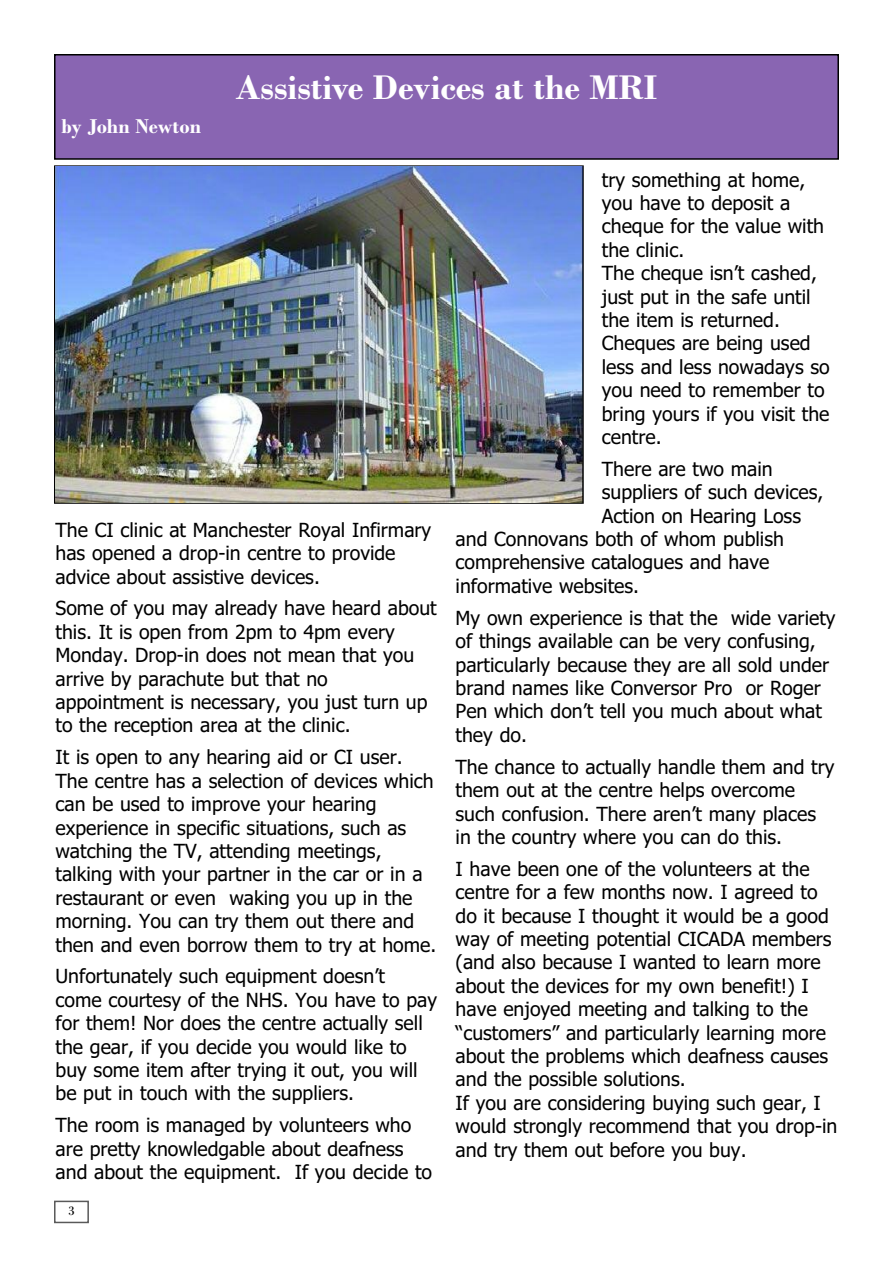
<style>
.page{position:relative;width:893px;height:1263px;background:#fff}
.page>*{position:absolute;margin:0;border:0;box-sizing:border-box;transform-origin:0 0}
.t1{font:700 36px "Bodoni";color:#fff}
.t2{font:700 21px "Bodoni";color:#fff}
.t3{font:19.5px/23.4px "Tahoma";color:#000}
.t4{font:13.5px "Bodoni";color:#000}
</style>
<div class="page">
<div style="left:54px;top:1200px;width:35px;height:23px;border:2px solid #595959"></div>
<div style="left:55px;top:55px;width:783px;height:104px;background:#8965b2"></div>
<div style="left:54px;top:54px;width:785px;height:106px;border:2px solid #000"></div>
<img style="left:56px;top:167px;width:526px;height:335px">
<p class="t2" style="left:62px;top:113px;width:141px">by John Newton</p>
<h1 class="t1" style="left:235px;top:66px;width:423px">Assistive Devices at the MRI</h1>
<p class="t3" style="left:55px;top:518px;width:377px">The CI clinic at Manchester Royal Infirmary has opened a drop-in centre to provide advice about assistive devices.</p>
<p class="t3" style="left:55px;top:597px;width:383px">Some of you may already have heard about this. It is open from 2pm to 4pm every Monday. Drop-in does not mean that you arrive by parachute but that no appointment is necessary, you just turn up to the reception area at the clinic.</p>
<p class="t3" style="left:55px;top:746px;width:382px">It is open to any hearing aid or CI user.<br>The centre has a selection of devices which can be used to improve your hearing experience in specific situations, such as watching the TV, attending meetings, talking with your partner in the car or in a restaurant or even waking you up in the morning. You can try them out there and then and even borrow them to try at home.</p>
<p class="t3" style="left:56px;top:965px;width:383px">Unfortunately such equipment doesn’t<br>come courtesy of the NHS. You have to pay for them! Nor does the centre actually sell the gear, if you decide you would like to buy some item after trying it out, you will be put in touch with the suppliers.</p>
<p class="t3" style="left:56px;top:1114px;width:378px">The room is managed by volunteers who are pretty knowledgable about deafness and about the equipment. If you decide to</p>
<p class="t4" style="left:68px;top:1202px;width:8px">3</p>
<p class="t3" style="left:602px;top:168px;width:229px">try something at home, you have to deposit a cheque for the value with the clinic.<br>The cheque isn’t cashed, just put in the safe until the item is returned.<br>Cheques are being used less and less nowadays so you need to remember to bring yours if you visit the centre.</p>
<p class="t3" style="left:602px;top:457px;width:172px">There are two main</p>
<p class="t3" style="left:602px;top:481px;width:223px">suppliers of such devices,</p>
<p class="t3" style="left:602px;top:504px;width:201px">Action on Hearing Loss</p>
<p class="t3" style="left:456px;top:528px;width:330px">and Connovans both of whom publish</p>
<p class="t3" style="left:456px;top:551px;width:315px">comprehensive catalogues and have</p>
<p class="t3" style="left:456px;top:574px;width:185px">informative websites.</p>
<p class="t3" style="left:456px;top:606px;width:382px">My own experience is that the wide variety of things available can be very confusing, particularly because they are all sold under brand names like Conversor Pro or Roger Pen which don’t tell you much about what they do.</p>
<p class="t3" style="left:456px;top:755px;width:380px">The chance to actually handle them and try them out at the centre helps overcome such confusion. There aren’t many places in the country where you can do this.</p>
<p class="t3" style="left:456px;top:857px;width:383px">I have been one of the volunteers at the centre for a few months now. I agreed to do it because I thought it would be a good way of meeting potential CICADA members (and also because I wanted to learn more about the devices for my own benefit!) I have enjoyed meeting and talking to the “customers” and particularly learning more about the problems which deafness causes and the possible solutions.<br>If you are considering buying such gear, I would strongly recommend that you drop-in and try them out before you buy.</p>
</div>
